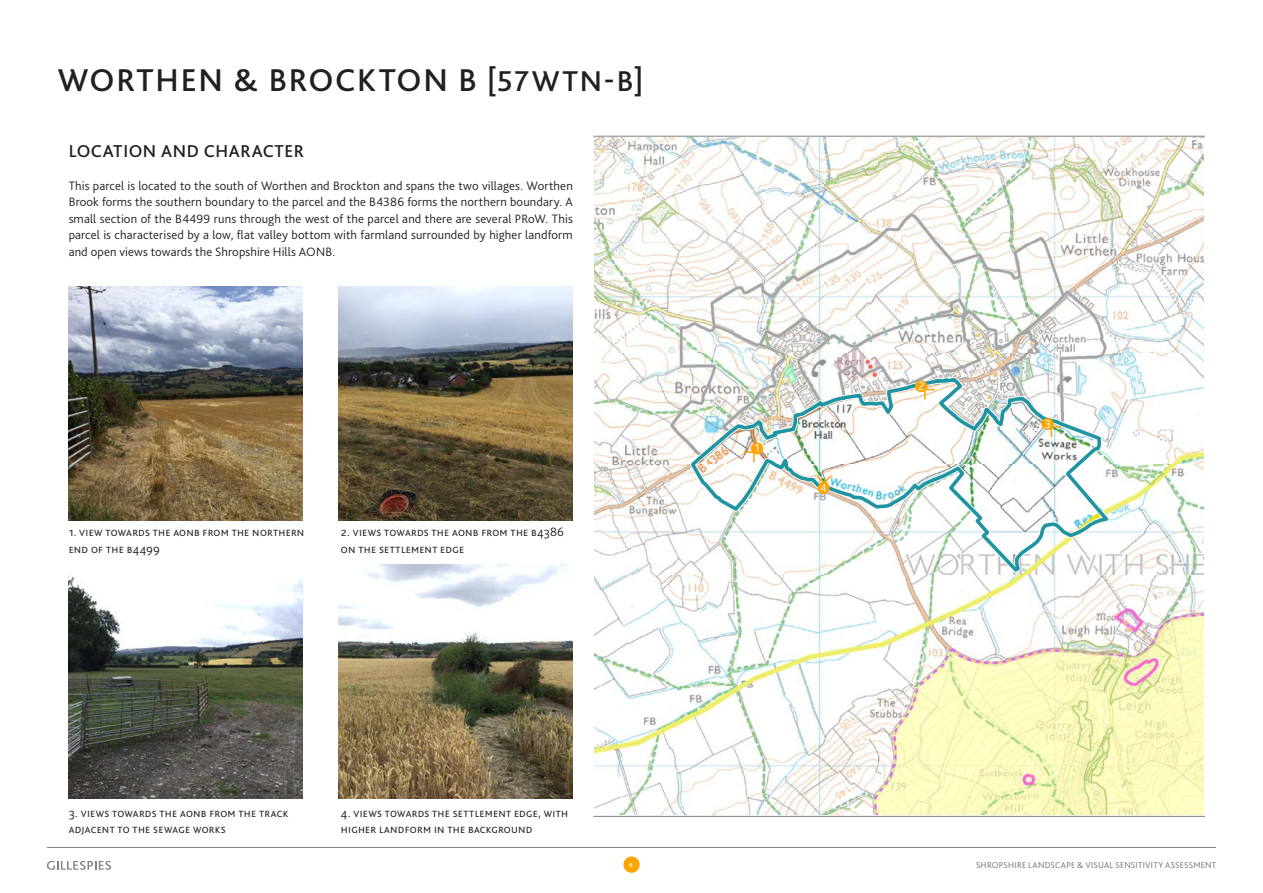
<style>
.page{position:relative;width:1263px;height:893px;background:#fff}
.page>*{position:absolute;margin:0;border:0;box-sizing:border-box;transform-origin:0 0}
.t1{font:500 33px "Bliss 2";letter-spacing:.05em;color:#231f20}
.t2{font:500 18px "Bliss 2";letter-spacing:.03em;color:#231f20}
.Body_Copy{font:300 12.75px/16.5px "Bliss 2";letter-spacing:.015em;color:#231f20}
.t3{font:300 12px "Bliss 2";color:#fff}
.t4{font:300 8.85px "Bliss 2";letter-spacing:.025em;color:#6c6d70}
.t5{font:500 6.3px "Bliss 2";color:#fff}
.s1{font-size:30px}
</style>
<div class="page">
<div style="left:623px;top:856px;width:17px;height:17px;background:#ffa300;border-radius:50%"></div>
<hr style="left:47px;top:847px;width:1169px;height:1px;background:#808285">
<svg style="left:47px;top:861px;width:64px;height:9px"></svg>
<hr style="left:593px;top:816px;width:612px;height:1px;background:#808285">
<hr style="left:593px;top:136px;width:612px;height:1px;background:#808285">
<img style="left:339px;top:565px;width:234px;height:233px">
<img style="left:68px;top:575px;width:234px;height:223px">
<img style="left:339px;top:287px;width:234px;height:233px">
<img style="left:68px;top:287px;width:234px;height:233px">
<svg style="left:595px;top:138px;width:608px;height:677px"></svg>
<svg style="left:815px;top:474px;width:18px;height:21px"></svg>
<div style="left:751px;top:443px;width:12px;height:11px;background:#ffa300;border-radius:50%"></div>
<svg style="left:742px;top:451px;width:13px;height:13px"></svg>
<div style="left:915px;top:380px;width:12px;height:12px;background:#ffa300;border-radius:50%"></div>
<svg style="left:923px;top:388px;width:13px;height:13px"></svg>
<div style="left:1041px;top:418px;width:13px;height:12px;background:#ffa300;border-radius:50%"></div>
<svg style="left:1050px;top:425px;width:13px;height:13px"></svg>
<p class="t1" style="left:58px;top:59px;width:587px">WORTHEN &amp; BROCKTON B <span class="s1">[57WTN-B]</span></p>
<p class="t2" style="left:69px;top:140px;width:237px">LOCATION AND CHARACTER</p>
<p class="Body_Copy" style="left:69px;top:177px;width:506px;text-align:justify">This parcel is located to the south of Worthen and Brockton and spans the two villages. Worthen Brook forms the southern boundary to the parcel and the B4386 forms the northern boundary. A small section of the B4499 runs through the west of the parcel and there are several PRoW. This parcel is characterised by a low, flat valley bottom with farmland surrounded by higher landform and open views towards the Shropshire Hills AONB.</p>
<p class="Body_Copy" style="left:69px;top:524px;width:113px">1. View towards the AONB</p>
<p class="Body_Copy" style="left:203px;top:524px;width:103px">from the northern</p>
<p class="Body_Copy" style="left:69px;top:540px;width:93px">end of the B4499</p>
<p class="Body_Copy" style="left:341px;top:524px;width:119px">2. Views towards the AONB</p>
<p class="Body_Copy" style="left:481px;top:524px;width:84px">from the B4386</p>
<p class="Body_Copy" style="left:341px;top:540px;width:125px">on the settlement edge</p>
<p class="t3" style="left:755px;top:441px;width:6px">1</p>
<p class="t3" style="left:820px;top:480px;width:8px">4</p>
<p class="t3" style="left:918px;top:378px;width:8px">2</p>
<p class="t3" style="left:1045px;top:416px;width:8px">3</p>
<p class="Body_Copy" style="left:69px;top:804px;width:221px;text-indent:141px">from the track adjacent to the Sewage Works</p>
<p class="Body_Copy" style="left:69px;top:804px;width:119px">3. Views towards the AONB</p>
<p class="Body_Copy" style="left:341px;top:804px;width:229px">4. Views towards the settlement edge, with higher landform in the background</p>
<p class="t5" style="left:629px;top:861px;width:5px">6</p>
<p class="t4" style="left:976px;top:859px;width:242px">SHROPSHIRE LANDSCAPE &amp; VISUAL SENSITIVITY ASSESSMENT</p>
</div>
